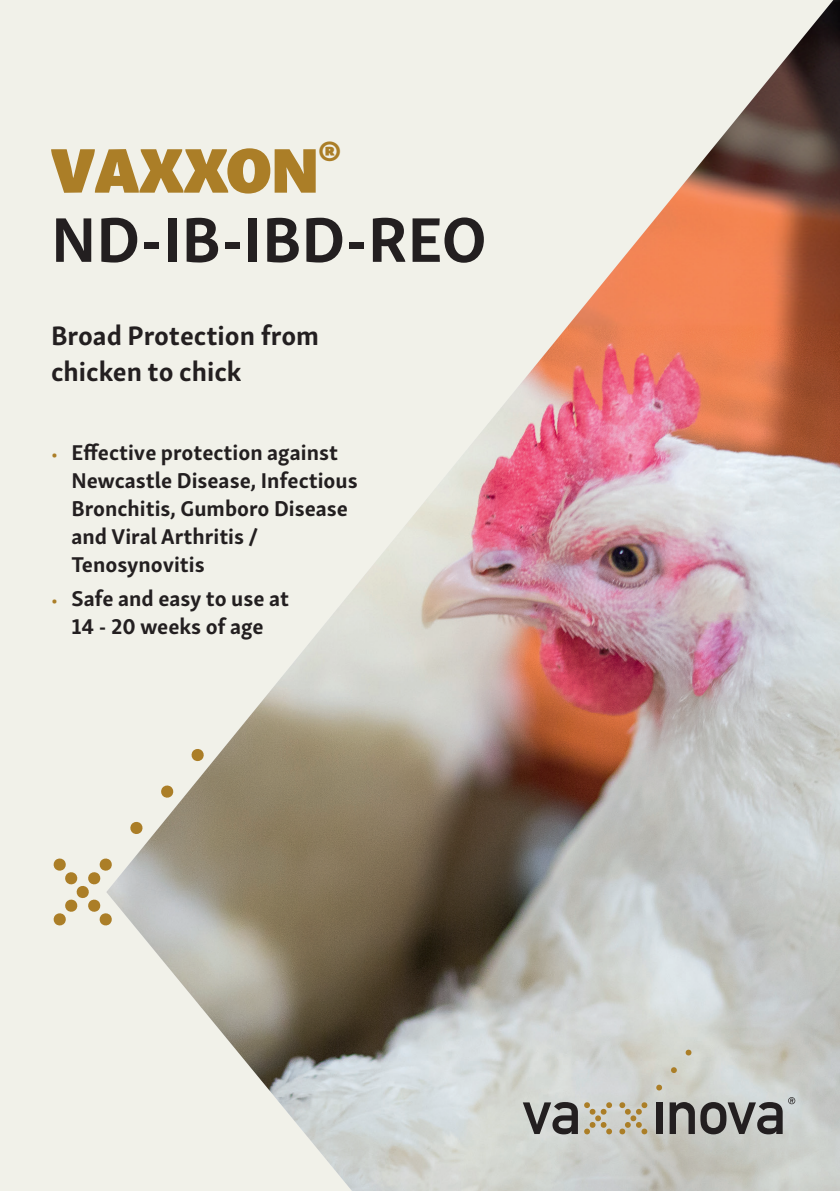
<style>
.page{position:relative;width:840px;height:1191px;background:#fff}
.page>*{position:absolute;margin:0;border:0;box-sizing:border-box;transform-origin:0 0}
.t1{font:700 64.8px "Skolar Sans Latn";color:#231f20}
.t2{font:64.8px "Skolar Sans Latn Bl";color:#ab7e27}
.t3{font:700 27.4px/36px "Skolar Sans Latn";color:#231f20}
.t4{font:700 22px/28px "Skolar Sans Latn";color:#231f20}
.s1{font-weight:400;font-size:18px;color:#ab7e27}
</style>
<div class="page">
<div style="left:0;top:0;width:839px;height:1191px;background:#f1f1e9"></div>
<svg style="left:53px;top:858px;width:53px;height:68px"></svg>
<img style="left:106px;top:0;width:733px;height:1191px">
<svg style="left:655px;top:1084px;width:7px;height:6px"></svg>
<svg style="left:670px;top:1066px;width:6px;height:7px"></svg>
<svg style="left:618px;top:1102px;width:29px;height:32px"></svg>
<svg style="left:583px;top:1102px;width:29px;height:32px"></svg>
<svg style="left:685px;top:1049px;width:6px;height:6px"></svg>
<svg style="left:522px;top:1102px;width:55px;height:32px;background:#7e7e7d"></svg>
<div style="left:655px;top:1102px;width:7px;height:32px;background:#231f20"></div>
<svg style="left:669px;top:1102px;width:25px;height:32px"></svg>
<svg style="left:700px;top:1097px;width:94px;height:37px;background:#8a8b8a"></svg>
<h1 class="t2" style="left:51px;top:112px;width:291px">VAXXON<sup>®</sup></h1>
<h1 class="t1" style="left:51px;top:187px;width:437px">ND-IB-IBD-REO</h1>
<p class="t3" style="left:51px;top:315px;width:269px">Broad Protection from chicken to chick</p>
<p class="t4" style="left:71px;top:436px;width:287px;text-indent:-20px"><span class="s1">•</span> Effective protection against<br>Newcastle Disease, Infectious<br>Bronchitis, Gumboro Disease and Viral Arthritis /<br>Tenosynovitis</p>
<p class="t4" style="left:51px;top:582px;width:239px;text-align:center"><span class="s1">•</span> Safe and easy to use at<br>14 - 20 weeks of age</p>
</div>
